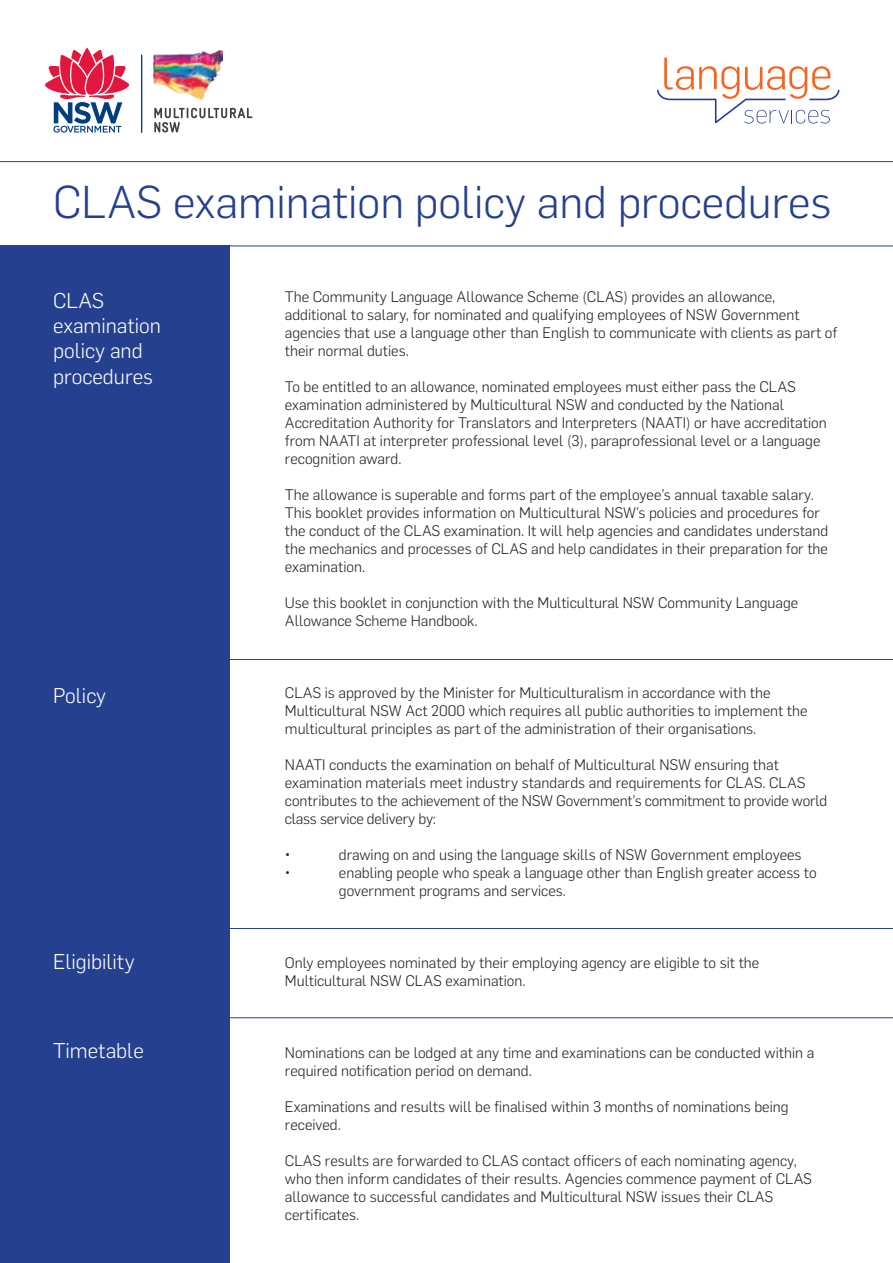
<style>
.page{position:relative;width:893px;height:1263px;background:#fff}
.page>*{position:absolute;margin:0;border:0;box-sizing:border-box;transform-origin:0 0}
.t1{font:300 45px "Flama";color:#25408f}
.t2{font:300 21px/25.2px "Flama";color:#fff}
.t3{font:300 15px/18px "Flama";color:#231f20}
</style>
<div class="page">
<div style="left:0;top:246px;width:230px;height:1017px;background:#25408f"></div>
<svg style="left:657px;top:57px;width:182px;height:67px"></svg>
<hr style="left:0;top:161px;width:893px;height:1px;background:#25408f">
<hr style="left:0;top:246px;width:893px;height:1px;background:#25408f">
<hr style="left:1px;top:659px;width:892px;height:1px;background:#25408f">
<hr style="left:68px;top:928px;width:825px;height:1px;background:#25408f">
<hr style="left:119px;top:1017px;width:774px;height:1px;background:#25408f">
<svg style="left:45px;top:48px;width:84px;height:85px"></svg>
<hr style="left:141px;top:55px;width:1px;height:78px;background:#003e7e">
<img style="left:154px;top:50px;width:68px;height:50px">
<svg style="left:154px;top:108px;width:98px;height:24px"></svg>
<h1 class="t1" style="left:53px;top:172px;width:780px">CLAS examination policy and procedures</h1>
<h2 class="t2" style="left:53px;top:287px;width:109px">CLAS examination policy and procedures</h2>
<p class="t3" style="left:285px;top:287px;width:554px">The Community Language Allowance Scheme (CLAS) provides an allowance, additional to salary, for nominated and qualifying employees of NSW Government agencies that use a language other than English to communicate with clients as part of their normal duties.</p>
<p class="t3" style="left:285px;top:377px;width:543px">To be entitled to an allowance, nominated employees must either pass the CLAS examination administered by Multicultural NSW and conducted by the National Accreditation Authority for Translators and Interpreters (NAATI) or have accreditation from NAATI at interpreter professional level (3), paraprofessional level or a language recognition award.</p>
<p class="t3" style="left:285px;top:485px;width:545px">The allowance is superable and forms part of the employee’s annual taxable salary.<br>This booklet provides information on Multicultural NSW’s policies and procedures for the conduct of the CLAS examination. It will help agencies and candidates understand the mechanics and processes of CLAS and help candidates in their preparation for the examination.</p>
<p class="t3" style="left:285px;top:593px;width:515px">Use this booklet in conjunction with the Multicultural NSW Community Language<br>Allowance Scheme Handbook.</p>
<h2 class="t2" style="left:53px;top:682px;width:55px">Policy</h2>
<p class="t3" style="left:285px;top:683px;width:524px">CLAS is approved by the Minister for Multiculturalism in accordance with the<br>Multicultural NSW Act 2000 which requires all public authorities to implement the multicultural principles as part of the administration of their organisations.</p>
<p class="t3" style="left:285px;top:755px;width:544px">NAATI conducts the examination on behalf of Multicultural NSW ensuring that examination materials meet industry standards and requirements for CLAS. CLAS contributes to the achievement of the NSW Government’s commitment to provide world class service delivery by:</p>
<p class="t3" style="left:285px;top:845px;width:7px">•</p>
<p class="t3" style="left:339px;top:845px;width:464px">drawing on and using the language skills of NSW Government employees</p>
<p class="t3" style="left:285px;top:863px;width:7px">•</p>
<p class="t3" style="left:339px;top:863px;width:479px">enabling people who speak a language other than English greater access to government programs and services.</p>
<h2 class="t2" style="left:53px;top:948px;width:83px">Eligibility</h2>
<p class="t3" style="left:285px;top:953px;width:476px">Only employees nominated by their employing agency are eligible to sit the<br>Multicultural NSW CLAS examination.</p>
<h2 class="t2" style="left:53px;top:1036px;width:92px">Timetable</h2>
<p class="t3" style="left:285px;top:1043px;width:531px">Nominations can be lodged at any time and examinations can be conducted within a required notification period on demand.</p>
<p class="t3" style="left:285px;top:1097px;width:505px">Examinations and results will be finalised within 3 months of nominations being received.</p>
<p class="t3" style="left:285px;top:1151px;width:529px">CLAS results are forwarded to CLAS contact officers of each nominating agency, who then inform candidates of their results. Agencies commence payment of CLAS allowance to successful candidates and Multicultural NSW issues their CLAS certificates.</p>
</div>
